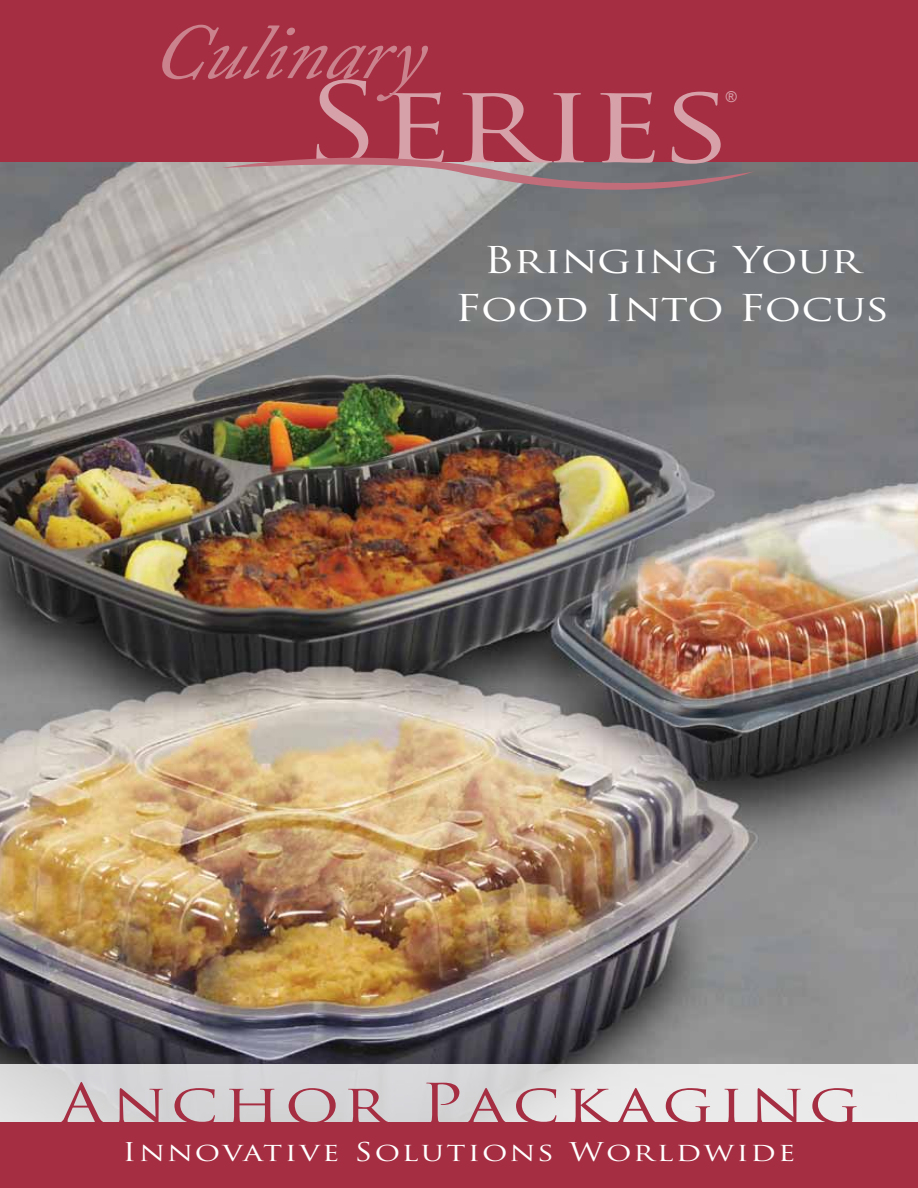
<style>
.page{position:relative;width:918px;height:1188px;background:#fff}
.page>*{position:absolute;margin:0;border:0;box-sizing:border-box;transform-origin:0 0}
.t1{font:108px "Trajan Pro";letter-spacing:-.01em;color:#d7a1aa;scale:1.25 1}
.t2{font:italic 78px "Adobe Caslon Pro";color:#ca828d}
.t3{font:54px "Trajan Pro";letter-spacing:.07em;color:#a62e42;scale:1.25 1}
.t4{font:36px/48px "Trajan Pro";color:#fff;text-align:center;scale:1.25 1}
.t5{font:25.2px "Trajan Pro";letter-spacing:.075em;color:#fff;scale:1.25 1}
.t6{font:15px "Arial";color:#d7a1aa}
</style>
<div class="page">
<img style="left:0;top:162px;width:918px;height:903px">
<div style="left:0;top:1065px;width:918px;height:123px;background:linear-gradient(to right,#d0d0d2,#ebebeb)"></div>
<div style="left:0;top:1122px;width:918px;height:66px;background:#a62e42"></div>
<div style="left:0;top:0;width:918px;height:162px;background:#a62e42"></div>
<svg style="left:222px;top:157px;width:533px;height:54px;background:#a08e91"></svg>
<h2 class="t2" style="left:151px;top:6px;width:271px">Culinary</h2>
<h1 class="t1" style="left:303px;top:54px;width:346px">Series</h1>
<p class="t6" style="left:726px;top:87px;width:13px">®</p>
<h3 class="t4" style="left:454px;top:236px;width:350px">Bringing Your<br>Food Into Focus</h3>
<h3 class="t3" style="left:58px;top:1069px;width:643px">Anchor Packaging</h3>
<p class="t5" style="left:123px;top:1136px;width:540px">Innovative Solutions Worldwide</p>
</div>
